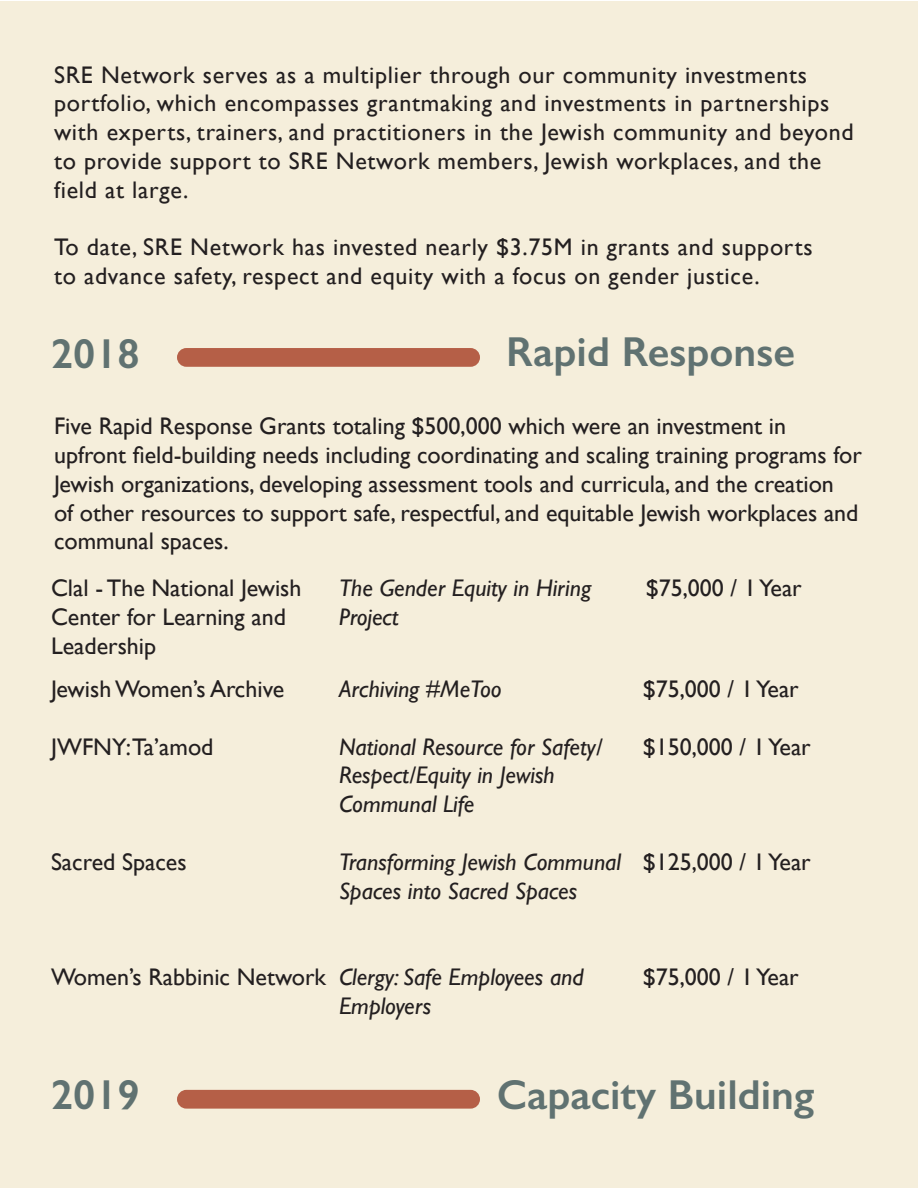
<style>
.page{position:relative;width:918px;height:1188px;background:#fff}
.page>*{position:absolute;margin:0;border:0;box-sizing:border-box;transform-origin:0 0}
.t1{font:600 42px "Gill Sans";color:#607271}
.t2{font:24px/28.8px "Gill Sans";color:#231f20}
.t3{font:24px/28.8px "Gill Sans";letter-spacing:.03em;color:#231f20}
.t4{font:italic 24px/28.8px "Gill Sans";color:#231f20}
</style>
<div class="page">
<div style="left:0;top:2px;width:918px;height:1186px;background:#f5eedb"></div>
<div style="left:177px;top:348px;width:303px;height:19px;background:#b55f47;border-radius:9px"></div>
<div style="left:177px;top:1090px;width:303px;height:19px;background:#b55f47;border-radius:9px"></div>
<p class="t3" style="left:54px;top:60px;width:755px">SRE Network serves as a multiplier through our community investments</p>
<p class="t3" style="left:54px;top:89px;width:801px">portfolio, which encompasses grantmaking and investments in partnerships with experts, trainers, and practitioners in the Jewish community and beyond to provide support to SRE Network members, Jewish workplaces, and the field at large.</p>
<p class="t3" style="left:54px;top:233px;width:760px">To date, SRE Network has invested nearly $3.75M in grants and supports</p>
<p class="t3" style="left:54px;top:261px;width:707px">to advance safety, respect and equity with a focus on gender justice.</p>
<p class="t1" style="left:51px;top:328px;width:90px">2018</p>
<p class="t1" style="left:506px;top:326px;width:290px">Rapid Response</p>
<p class="t2" style="left:54px;top:411px;width:809px">Five Rapid Response Grants totaling $500,000 which were an investment in upfront field-building needs including coordinating and scaling training programs for Jewish organizations, developing assessment tools and curricula, and the creation<br>of other resources to support safe, respectful, and equitable Jewish workplaces and communal spaces.</p>
<p class="t2" style="left:646px;top:574px;width:158px">$75,000 / 1 Year</p>
<p class="t2" style="left:51px;top:573px;width:252px">Clal - The National Jewish<br>Center for Learning and<br>Leadership</p>
<p class="t4" style="left:339px;top:574px;width:254px">The Gender Equity in Hiring<br>Project</p>
<p class="t2" style="left:51px;top:674px;width:235px">Jewish Women’s Archive</p>
<p class="t2" style="left:51px;top:732px;width:164px">JWFNY:Ta’amod</p>
<p class="t2" style="left:643px;top:674px;width:158px">$75,000 / 1 Year</p>
<p class="t2" style="left:643px;top:732px;width:170px">$150,000 / 1 Year</p>
<p class="t4" style="left:339px;top:674px;width:164px">Archiving #MeToo</p>
<p class="t4" style="left:339px;top:732px;width:265px">National Resource for Safety/<br>Respect/Equity in Jewish<br>Communal Life</p>
<p class="t4" style="left:339px;top:847px;width:284px">Transforming Jewish Communal<br>Spaces into Sacred Spaces</p>
<p class="t2" style="left:51px;top:847px;width:137px">Sacred Spaces</p>
<p class="t2" style="left:643px;top:847px;width:170px">$125,000 / 1 Year</p>
<p class="t2" style="left:51px;top:962px;width:277px">Women’s Rabbinic Network</p>
<p class="t4" style="left:339px;top:962px;width:246px">Clergy: Safe Employees and<br>Employers</p>
<p class="t2" style="left:643px;top:962px;width:158px">$75,000 / 1 Year</p>
<p class="t1" style="left:51px;top:1069px;width:90px">2019</p>
<p class="t1" style="left:497px;top:1069px;width:319px">Capacity Building</p>
</div>
